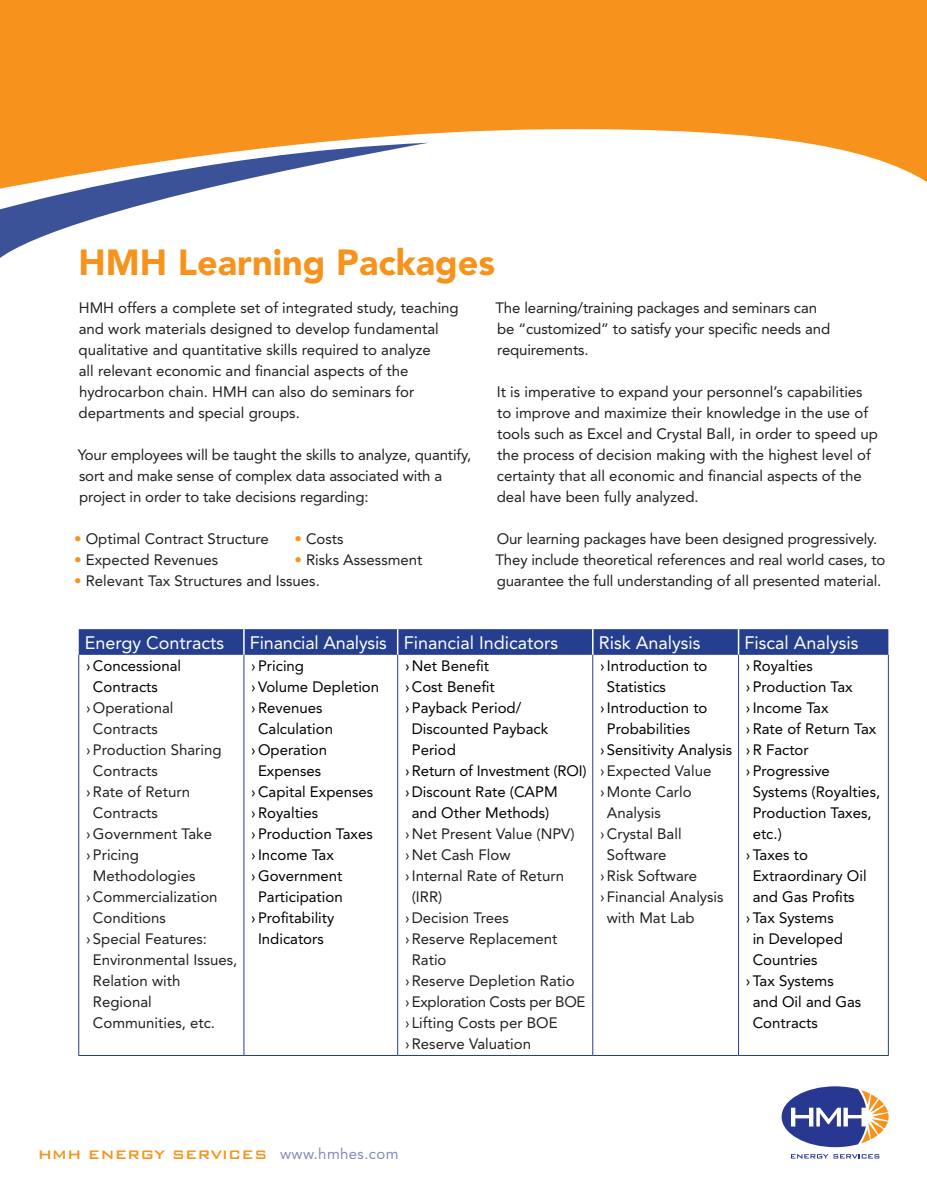
<style>
.page{position:relative;width:927px;height:1197px;background:#fff}
.page>*{position:absolute;margin:0;border:0;box-sizing:border-box;transform-origin:0 0}
.t1{font:900 36px "Avenir";color:#f7931d}
.t2{font:18px "Avenir";color:#fff}
.t3{font:500 16.5px "Bank Gothic BT";color:#f7931d}
.t4{font:15px/21px "Avenir";color:#231f20}
.t5{font:15px/21px "Avenir";color:#000}
.t6{font:15px "Avenir";letter-spacing:-.02em;color:#231f20}
.s1{color:#f7931d}
.s2{font-family:"Avenir";font-weight:400;font-size:15px;color:#8688ba}
</style>
<div class="page">
<svg style="left:0;top:0;width:927px;height:182px;background:#f8a23e"></svg>
<svg style="left:791px;top:1154px;width:88px;height:5px"></svg>
<svg style="left:782px;top:1086px;width:107px;height:61px"></svg>
<svg style="left:0;top:143px;width:429px;height:115px"></svg>
<svg style="left:79px;top:629px;width:809px;height:26px;background:#294290"></svg>
<hr style="left:78px;top:655px;width:1px;height:400px;background:#253f8e">
<hr style="left:244px;top:655px;width:1px;height:400px;background:#253f8e">
<hr style="left:397px;top:655px;width:1px;height:400px;background:#253f8e">
<hr style="left:592px;top:655px;width:1px;height:400px;background:#253f8e">
<hr style="left:738px;top:655px;width:1px;height:400px;background:#253f8e">
<hr style="left:888px;top:655px;width:1px;height:400px;background:#253f8e">
<hr style="left:78px;top:1055px;width:166px;height:1px;background:#253f8e">
<hr style="left:244px;top:1055px;width:154px;height:1px;background:#253f8e">
<hr style="left:398px;top:1055px;width:195px;height:1px;background:#253f8e">
<hr style="left:593px;top:1055px;width:146px;height:1px;background:#253f8e">
<hr style="left:739px;top:1055px;width:150px;height:1px;background:#253f8e">
<svg style="left:0;top:0;width:5px;height:5px"></svg>
<svg style="left:922px;top:0;width:5px;height:5px"></svg>
<h1 class="t1" style="left:78px;top:241px;width:418px">HMH Learning Packages</h1>
<p class="t4" style="left:79px;top:297px;width:382px">HMH offers a complete set of integrated study, teaching and work materials designed to develop fundamental qualitative and quantitative skills required to analyze<br>all relevant economic and financial aspects of the hydrocarbon chain. HMH can also do seminars for departments and special groups.</p>
<p class="t4" style="left:78px;top:444px;width:395px">Your employees will be taught the skills to analyze, quantify, sort and make sense of complex data associated with a project in order to take decisions regarding:</p>
<p class="t4" style="left:74px;top:528px;width:196px"><span class="s1">•</span> Optimal Contract Structure</p>
<p class="t4" style="left:294px;top:528px;width:51px"><span class="s1">•</span> Costs</p>
<p class="t4" style="left:74px;top:549px;width:146px"><span class="s1">•</span> Expected Revenues</p>
<p class="t4" style="left:294px;top:549px;width:130px"><span class="s1">•</span> Risks Assessment</p>
<p class="t4" style="left:74px;top:570px;width:247px"><span class="s1">•</span> Relevant Tax Structures and Issues.</p>
<p class="t4" style="left:496px;top:297px;width:336px">The learning/training packages and seminars can be “customized” to satisfy your specific needs and requirements.</p>
<p class="t4" style="left:497px;top:381px;width:383px">It is imperative to expand your personnel’s capabilities to improve and maximize their knowledge in the use of tools such as Excel and Crystal Ball, in order to speed up the process of decision making with the highest level of certainty that all economic and financial aspects of the deal have been fully analyzed.</p>
<p class="t4" style="left:496px;top:528px;width:392px">Our learning packages have been designed progressively.<br>They include theoretical references and real world cases, to guarantee the full understanding of all presented material.</p>
<p class="t2" style="left:85px;top:632px;width:141px">Energy Contracts</p>
<p class="t2" style="left:250px;top:632px;width:310px">Financial Analysis Financial Indicators</p>
<p class="t2" style="left:599px;top:632px;width:103px">Risk Analysis</p>
<p class="t2" style="left:745px;top:632px;width:116px">Fiscal Analysis</p>
<p class="t5" style="left:93px;top:656px;width:90px;text-indent:-7px">›Concessional<br>Contracts</p>
<p class="t4" style="left:86px;top:698px;width:89px">›Operational</p>
<p class="t4" style="left:93px;top:719px;width:67px">Contracts</p>
<p class="t4" style="left:86px;top:740px;width:137px">›Production Sharing</p>
<p class="t4" style="left:93px;top:761px;width:67px">Contracts</p>
<p class="t4" style="left:86px;top:782px;width:106px">›Rate of Return</p>
<p class="t4" style="left:93px;top:803px;width:67px">Contracts</p>
<p class="t4" style="left:86px;top:824px;width:127px">›Government Take</p>
<p class="t4" style="left:86px;top:845px;width:54px">›Pricing</p>
<p class="t4" style="left:93px;top:866px;width:104px">Methodologies</p>
<p class="t4" style="left:86px;top:887px;width:133px">›Commercialization</p>
<p class="t4" style="left:93px;top:908px;width:75px">Conditions</p>
<p class="t4" style="left:86px;top:929px;width:122px">›Special Features:</p>
<p class="t4" style="left:93px;top:950px;width:146px">Environmental Issues,</p>
<p class="t4" style="left:93px;top:971px;width:89px">Relation with</p>
<p class="t4" style="left:93px;top:992px;width:60px">Regional</p>
<p class="t4" style="left:93px;top:1013px;width:124px">Communities, etc.</p>
<p class="t5" style="left:405px;top:656px;width:86px">›Net Benefit</p>
<p class="t5" style="left:405px;top:677px;width:91px">›Cost Benefit</p>
<p class="t5" style="left:405px;top:698px;width:118px">›Payback Period/</p>
<p class="t5" style="left:412px;top:719px;width:138px">Discounted Payback</p>
<p class="t5" style="left:412px;top:740px;width:46px">Period</p>
<p class="t5" style="left:405px;top:761px;width:183px">›Return of Investment (ROI)</p>
<p class="t5" style="left:405px;top:782px;width:154px">›Discount Rate (CAPM</p>
<p class="t5" style="left:412px;top:803px;width:139px">and Other Methods)</p>
<p class="t4" style="left:405px;top:824px;width:171px">›Net Present Value (NPV)</p>
<p class="t4" style="left:405px;top:845px;width:107px">›Net Cash Flow</p>
<p class="t4" style="left:405px;top:866px;width:161px">›Internal Rate of Return</p>
<p class="t4" style="left:412px;top:887px;width:32px">(IRR)</p>
<p class="t4" style="left:405px;top:908px;width:105px">›Decision Trees</p>
<p class="t4" style="left:405px;top:929px;width:154px">›Reserve Replacement</p>
<p class="t4" style="left:412px;top:950px;width:36px">Ratio</p>
<p class="t4" style="left:405px;top:971px;width:171px">›Reserve Depletion Ratio</p>
<p class="t6" style="left:405px;top:994px;width:182px">› Exploration Costs per BOE</p>
<p class="t4" style="left:405px;top:1013px;width:154px">›Lifting Costs per BOE</p>
<p class="t4" style="left:405px;top:1034px;width:127px">›Reserve Valuation</p>
<p class="t5" style="left:600px;top:656px;width:109px">›Introduction to</p>
<p class="t5" style="left:607px;top:677px;width:61px">Statistics</p>
<p class="t5" style="left:600px;top:698px;width:109px">›Introduction to</p>
<p class="t5" style="left:607px;top:719px;width:85px">Probabilities</p>
<p class="t5" style="left:600px;top:740px;width:134px">›Sensitivity Analysis</p>
<p class="t4" style="left:600px;top:761px;width:113px">›Expected Value</p>
<p class="t4" style="left:600px;top:782px;width:93px">›Monte Carlo</p>
<p class="t4" style="left:607px;top:803px;width:55px">Analysis</p>
<p class="t4" style="left:600px;top:824px;width:83px">›Crystal Ball</p>
<p class="t4" style="left:607px;top:845px;width:61px">Software</p>
<p class="t4" style="left:600px;top:866px;width:99px">›Risk Software</p>
<p class="t4" style="left:600px;top:887px;width:125px">›Financial Analysis</p>
<p class="t4" style="left:607px;top:908px;width:89px">with Mat Lab</p>
<p class="t5" style="left:746px;top:656px;width:69px">›Royalties</p>
<p class="t5" style="left:746px;top:677px;width:108px">›Production Tax</p>
<p class="t5" style="left:746px;top:698px;width:84px">›Income Tax</p>
<p class="t5" style="left:746px;top:719px;width:132px">›Rate of Return Tax</p>
<p class="t5" style="left:746px;top:740px;width:64px">›R Factor</p>
<p class="t5" style="left:746px;top:761px;width:86px">›Progressive</p>
<p class="t5" style="left:753px;top:782px;width:129px">Systems (Royalties,</p>
<p class="t5" style="left:753px;top:803px;width:120px">Production Taxes,</p>
<p class="t5" style="left:753px;top:824px;width:31px">etc.)</p>
<p class="t5" style="left:746px;top:845px;width:64px">›Taxes to</p>
<p class="t5" style="left:753px;top:866px;width:115px">Extraordinary Oil</p>
<p class="t5" style="left:753px;top:887px;width:104px">and Gas Profits</p>
<p class="t5" style="left:746px;top:908px;width:89px">›Tax Systems</p>
<p class="t5" style="left:753px;top:929px;width:92px">in Developed</p>
<p class="t5" style="left:753px;top:950px;width:67px">Countries</p>
<p class="t5" style="left:746px;top:971px;width:89px">›Tax Systems</p>
<p class="t5" style="left:753px;top:992px;width:110px">and Oil and Gas</p>
<p class="t5" style="left:753px;top:1013px;width:67px">Contracts</p>
<p class="t5" style="left:251px;top:656px;width:54px">›Pricing</p>
<p class="t5" style="left:251px;top:677px;width:129px">›Volume Depletion</p>
<p class="t5" style="left:251px;top:698px;width:73px">›Revenues</p>
<p class="t5" style="left:258px;top:719px;width:77px">Calculation</p>
<p class="t5" style="left:251px;top:740px;width:77px">›Operation</p>
<p class="t5" style="left:258px;top:761px;width:65px">Expenses</p>
<p class="t5" style="left:251px;top:782px;width:124px">›Capital Expenses</p>
<p class="t5" style="left:251px;top:803px;width:69px">›Royalties</p>
<p class="t5" style="left:251px;top:824px;width:123px">›Production Taxes</p>
<p class="t5" style="left:251px;top:845px;width:84px">›Income Tax</p>
<p class="t5" style="left:251px;top:866px;width:93px">›Government</p>
<p class="t5" style="left:258px;top:887px;width:86px">Participation</p>
<p class="t5" style="left:251px;top:908px;width:85px">›Profitability</p>
<p class="t5" style="left:258px;top:929px;width:67px">Indicators</p>
<p class="t3" style="left:37px;top:1146px;width:363px">HMH ENERGY SERVICES <span class="s2">www.hmhes.com</span></p>
</div>
